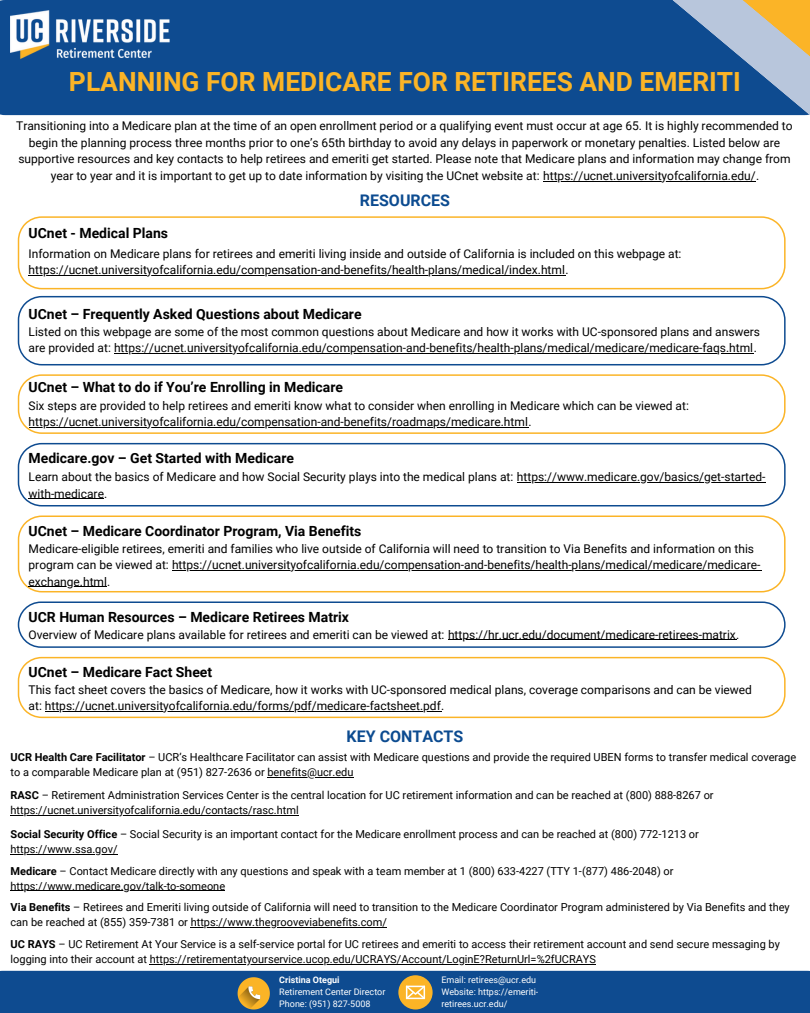
<style>
.page{position:relative;width:810px;height:1013px;background:#fff}
.page>*{position:absolute;margin:0;border:0;box-sizing:border-box;transform-origin:0 0}
.t1{font:700 26.4px "Roboto";color:#fbb426}
.t2{font:700 16px "Roboto";color:#0c4b90}
.t3{font:700 14px "Roboto";color:#000}
.t4{font:12px/16.5px "Roboto";color:#000}
.t5{font:11px/15px "Roboto";color:#000}
.t6{font:9px/12px "Roboto";color:#fff}
.t7{font:700 9px "Roboto";color:#fff}
.s1{font-weight:700}
</style>
<div class="page">
<svg style="left:18px;top:296px;width:768px;height:69px"></svg>
<svg style="left:18px;top:374px;width:768px;height:59px"></svg>
<svg style="left:18px;top:443px;width:768px;height:63px"></svg>
<svg style="left:18px;top:515px;width:768px;height:77px"></svg>
<svg style="left:18px;top:216px;width:768px;height:73px"></svg>
<div style="left:0;top:0;width:623px;height:115px;background:#0e4b90"></div>
<svg style="left:623px;top:0;width:11px;height:116px"></svg>
<img style="left:11px;top:10px;width:199px;height:61px">
<svg style="left:634px;top:0;width:176px;height:116px;background:#587a9d"></svg>
<hr style="left:29px;top:275px;width:537px;height:1px;background:#000">
<hr style="left:114px;top:353px;width:640px;height:1px;background:#000">
<hr style="left:29px;top:427px;width:500px;height:1px;background:#000">
<hr style="left:517px;top:482px;width:249px;height:1px;background:#000">
<hr style="left:29px;top:498px;width:75px;height:1px;background:#000">
<hr style="left:172px;top:570px;width:589px;height:1px;background:#000">
<hr style="left:29px;top:586px;width:78px;height:1px;background:#000">
<hr style="left:543px;top:181px;width:213px;height:1px;background:#000">
<hr style="left:267px;top:777px;width:87px;height:1px;background:#000">
<hr style="left:11px;top:815px;width:288px;height:1px;background:#000">
<hr style="left:11px;top:853px;width:107px;height:1px;background:#000">
<hr style="left:11px;top:890px;width:214px;height:1px;background:#000">
<hr style="left:191px;top:927px;width:196px;height:1px;background:#000">
<hr style="left:150px;top:963px;width:446px;height:1px;background:#000">
<div style="left:0;top:970px;width:810px;height:42px;background:#0e4b90"></div>
<svg style="left:238px;top:977px;width:32px;height:32px"></svg>
<div style="left:398px;top:975px;width:35px;height:34px;background:#fbb426;border-radius:50%"></div>
<svg style="left:406px;top:985px;width:19px;height:14px"></svg>
<svg style="left:18px;top:601px;width:768px;height:47px"></svg>
<hr style="left:448px;top:639px;width:288px;height:1px;background:#000">
<svg style="left:18px;top:657px;width:768px;height:61px"></svg>
<hr style="left:45px;top:711px;width:396px;height:1px;background:#000">
<p class="t1" style="left:69px;top:66px;width:673px">PLANNING FOR MEDICARE FOR RETIREES AND EMERITI</p>
<h2 class="t4" style="left:16px;top:118px;width:778px;text-align:center">Transitioning into a Medicare plan at the time of an open enrollment period or a qualifying event must occur at age 65. It is highly recommended to begin the planning process three months prior to one’s 65th birthday to avoid any delays in paperwork or monetary penalties. Listed below are supportive resources and key contacts to help retirees and emeriti get started. Please note that Medicare plans and information may change from year to year and it is important to get up to date information by visiting the UCnet website at: https://ucnet.universityofcalifornia.edu/.</h2>
<h4 class="t3" style="left:29px;top:225px;width:141px">UCnet - Medical Plans</h4>
<h4 class="t2" style="left:360px;top:191px;width:92px">RESOURCES</h4>
<h3 class="t4" style="left:29px;top:245px;width:654px">Information on Medicare plans for retirees and emeriti living inside and outside of California is included on this webpage at:</h3>
<h4 class="t4" style="left:29px;top:262px;width:542px">https://ucnet.universityofcalifornia.edu/compensation-and-benefits/health-plans/medical/index.html.</h4>
<h2 class="t3" style="left:29px;top:306px;width:335px">UCnet – Frequently Asked Questions about Medicare</h2>
<h3 class="t4" style="left:29px;top:323px;width:733px">Listed on this webpage are some of the most common questions about Medicare and how it works with UC-sponsored plans and answers are provided at: https://ucnet.universityofcalifornia.edu/compensation-and-benefits/health-plans/medical/medicare/medicare-faqs.html.</h3>
<h3 class="t3" style="left:29px;top:379px;width:316px">UCnet – What to do if You’re Enrolling in Medicare</h3>
<h3 class="t4" style="left:29px;top:397px;width:662px">Six steps are provided to help retirees and emeriti know what to consider when enrolling in Medicare which can be viewed at:</h3>
<h4 class="t4" style="left:29px;top:414px;width:505px">https://ucnet.universityofcalifornia.edu/compensation-and-benefits/roadmaps/medicare.html.</h4>
<h4 class="t3" style="left:29px;top:450px;width:267px">Medicare.gov – Get Started with Medicare</h4>
<h3 class="t4" style="left:29px;top:469px;width:738px">Learn about the basics of Medicare and how Social Security plays into the medical plans at: https://www.medicare.gov/basics/get-started-</h3>
<h4 class="t4" style="left:29px;top:485px;width:80px">with-medicare.</h4>
<h4 class="t3" style="left:29px;top:522px;width:334px">UCnet – Medicare Coordinator Program, Via Benefits</h4>
<h3 class="t4" style="left:29px;top:540px;width:733px">Medicare-eligible retirees, emeriti and families who live outside of California will need to transition to Via Benefits and information on this program can be viewed at: https://ucnet.universityofcalifornia.edu/compensation-and-benefits/health-plans/medical/medicare/medicare-</h3>
<h3 class="t4" style="left:29px;top:573px;width:83px">exchange.html.</h3>
<p class="t3" style="left:29px;top:608px;width:322px">UCR Human Resources – Medicare Retirees Matrix</p>
<p class="t4" style="left:29px;top:626px;width:712px">Overview of Medicare plans available for retirees and emeriti can be viewed at: https://hr.ucr.edu/document/medicare-retirees-matrix.</p>
<p class="t3" style="left:29px;top:664px;width:185px">UCnet – Medicare Fact Sheet</p>
<p class="t4" style="left:29px;top:681px;width:725px">This fact sheet covers the basics of Medicare, how it works with UC-sponsored medical plans, coverage comparisons and can be viewed at: https://ucnet.universityofcalifornia.edu/forms/pdf/medicare-factsheet.pdf.</p>
<h4 class="t2" style="left:347px;top:727px;width:118px">KEY CONTACTS</h4>
<h4 class="t5" style="left:11px;top:749px;width:787px"><span class="s1">UCR Health Care Facilitator</span> – UCR’s Healthcare Facilitator can assist with Medicare questions and provide the required UBEN forms to transfer medical coverage to a comparable Medicare plan at (951) 827-2636 or benefits@ucr.edu</h4>
<h4 class="t5" style="left:11px;top:788px;width:705px"><span class="s1">RASC</span> – Retirement Administration Services Center is the central location for UC retirement information and can be reached at (800) 888-8267 or</h4>
<h4 class="t5" style="left:11px;top:799px;width:690px;line-height:23.3px">https://ucnet.universityofcalifornia.edu/contacts/rasc.html<br><span class="s1">Social Security Office</span> – Social Security is an important contact for the Medicare enrollment process and can be reached at (800) 772-1213 or</h4>
<p class="t5" style="left:11px;top:838px;width:665px;line-height:21.7px">https://www.ssa.gov/<br><span class="s1">Medicare</span> – Contact Medicare directly with any questions and speak with a team member at 1 (800) 633-4227 (TTY 1-(877) 486-2048) or</p>
<p class="t5" style="left:11px;top:874px;width:781px;line-height:21.7px">https://www.medicare.gov/talk-to-someone<br><span class="s1">Via Benefits</span> – Retirees and Emeriti living outside of California will need to transition to the Medicare Coordinator Program administered by Via Benefits and they</p>
<p class="t5" style="left:11px;top:914px;width:378px">can be reached at (855) 359-7381 or https://www.thegrooveviabenefits.com/</p>
<p class="t5" style="left:11px;top:936px;width:771px"><span class="s1">UC RAYS</span> – UC Retirement At Your Service is a self-service portal for UC retirees and emeriti to access their retirement account and send secure messaging by logging into their account at https://retirementatyourservice.ucop.edu/UCRAYS/Account/LoginE?ReturnUrl=%2fUCRAYS</p>
<p class="t7" style="left:279px;top:975px;width:62px">Cristina Otegui</p>
<p class="t6" style="left:279px;top:986px;width:108px">Retirement Center Director<br>Phone: (951) 827-5008</p>
<p class="t6" style="left:441px;top:974px;width:99px">Email: retirees@ucr.edu<br>Website: https://emeriti&shy;retirees.ucr.edu/</p>
</div>
